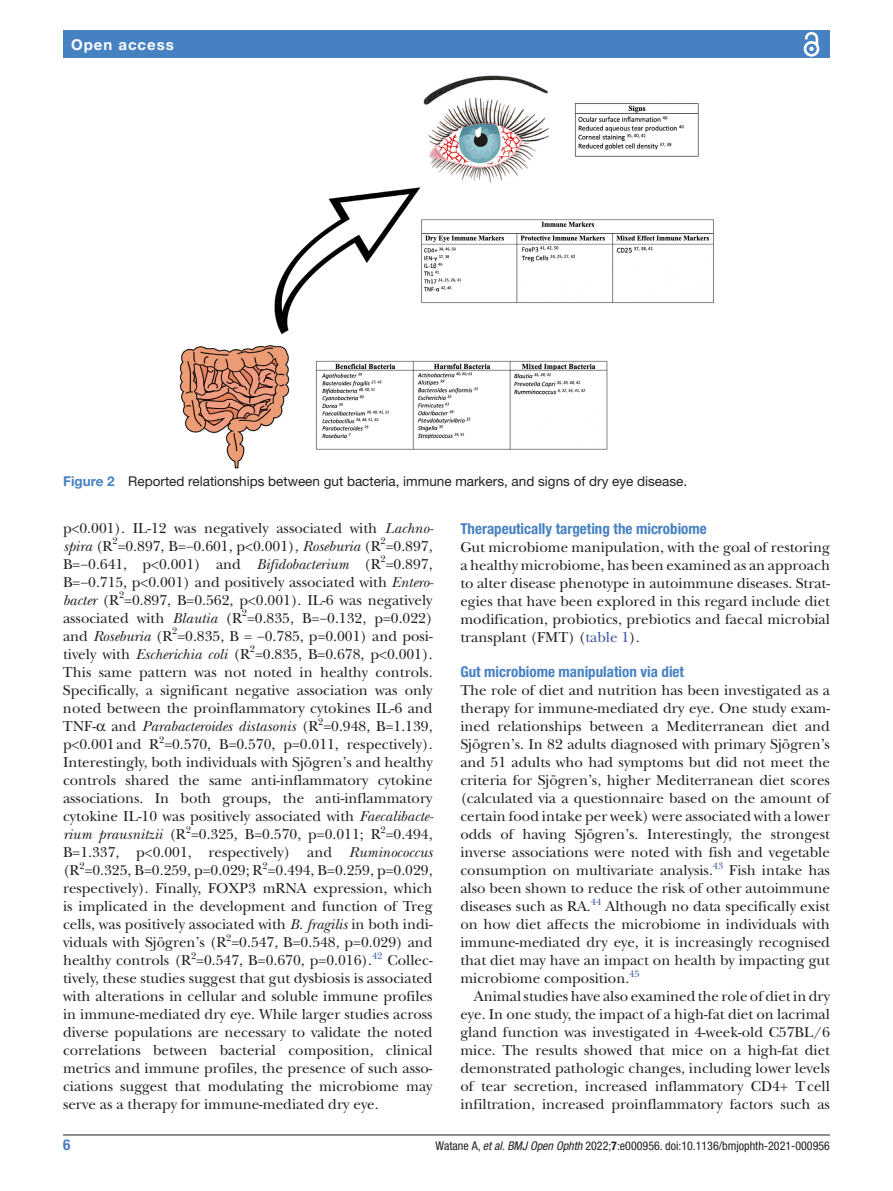
<style>
.page{position:relative;width:893px;height:1191px;background:#fff}
.page>*{position:absolute;margin:0;border:0;box-sizing:border-box;transform-origin:0 0}
.t1{font:15px/18px "New Baskerville";color:#231f20;text-align:justify}
.t2{font:700 condensed 15px "Helvetica Neue LT Std";color:#4681c2}
.t3{font:700 15px "Helvetica Neue LT Std";letter-spacing:.065em;color:#fff}
.t4{font:13.5px "Helvetica Neue LT Std";color:#231f20}
.t5{font:condensed 12px "Helvetica Neue LT Std";color:#231f20}
.t6{font:9.9px "New Baskerville";color:#231f20}
.t7{font:9.9px "New Baskerville";color:#3853a3}
.s1{font-weight:700;color:#4681c2}
.s2{font-style:italic}
.s3{color:#3853a3}
.s4{font-weight:700}
</style>
<div class="page">
<hr style="left:63px;top:1134px;width:767px;height:1px;background:#231f20">
<div style="left:63px;top:31px;width:767px;height:27px;background:#4681c2"></div>
<svg style="left:803px;top:31px;width:17px;height:26px"></svg>
<img style="left:179px;top:75px;width:535px;height:393px">
<p class="t3" style="left:71px;top:35px;width:104px">Open access</p>
<p class="t4" style="left:63px;top:473px;width:626px"><span class="s1">Figure 2</span> Reported relationships between gut bacteria, immune markers, and signs of dry eye disease.</p>
<p class="t1" style="left:63px;top:519px;width:372px">p&lt;0.001). IL-12 was negatively associated with <span class="s2">Lachno&shy;spira</span> (R =0.897, B=−0.601, p&lt;0.001), <span class="s2">Roseburia</span> (R =0.897,</p>
<p class="t6" style="left:113px;top:535px;width:7px">2</p>
<p class="t6" style="left:381px;top:535px;width:7px">2</p>
<p class="t1" style="left:63px;top:555px;width:371px">B=−0.641, p&lt;0.001) and <span class="s2">Bifidobacterium</span> (R =0.897,</p>
<p class="t6" style="left:381px;top:553px;width:7px">2</p>
<p class="t1" style="left:63px;top:573px;width:372px">B=−0.715, p&lt;0.001) and positively associated with <span class="s2">Entero&shy;bacter</span> (R =0.897, B=0.562, p&lt;0.001). IL-6 was negatively</p>
<p class="t6" style="left:119px;top:589px;width:7px">2</p>
<p class="t1" style="left:63px;top:609px;width:371px">associated with <span class="s2">Blautia</span> (R =0.835, B=−0.132, p=0.022)</p>
<p class="t6" style="left:242px;top:607px;width:7px">2</p>
<p class="t1" style="left:63px;top:627px;width:371px">and <span class="s2">Roseburia</span> (R =0.835, B = −0.785, p=0.001) and posi-</p>
<p class="t6" style="left:172px;top:625px;width:7px">2</p>
<p class="t1" style="left:63px;top:645px;width:371px">tively with <span class="s2">Escherichia coli</span> (R =0.835, B=0.678, p&lt;0.001).</p>
<p class="t6" style="left:250px;top:643px;width:7px">2</p>
<p class="t1" style="left:63px;top:663px;width:371px">This same pattern was not noted in healthy controls.<br>Specifically, a significant negative association was only noted between the proinflammatory cytokines IL-6 and TNF- and <span class="s2">Parabacteroides distasonis</span> (R =0.948, B=1.139,</p>
<p class="t6" style="left:318px;top:715px;width:7px">2</p>
<p class="t1" style="left:63px;top:735px;width:371px">p&lt;0.001and R =0.570, B=0.570, p=0.011, respectively).</p>
<p class="t6" style="left:159px;top:733px;width:7px">2</p>
<p class="t1" style="left:63px;top:753px;width:372px">Interestingly, both individuals with Sjögren’s and healthy controls shared the same anti-inflammatory cytokine associations. In both groups, the anti-inflammatory cytokine IL-10 was positively associated with <span class="s2">Faecalibacte&shy;rium prausnitzii</span> (R<sup>2</sup>=0.325, B=0.570, p=0.011; R =0.494,</p>
<p class="t6" style="left:381px;top:823px;width:7px">2</p>
<p class="t1" style="left:63px;top:843px;width:371px">B=1.337, p&lt;0.001, respectively) and <span class="s2">Ruminococcus </span>(R =0.325, B=0.259, p=0.029; R =0.494, B=0.259, p=0.029,</p>
<p class="t6" style="left:79px;top:859px;width:7px">2</p>
<p class="t6" style="left:263px;top:859px;width:7px">2</p>
<p class="t1" style="left:63px;top:879px;width:371px">respectively). Finally, FOXP3 mRNA expression, which is implicated in the development and function of Treg cells, was positively associated with <span class="s2">B. fragilis</span> in both indi&shy;viduals with Sjögren’s (R =0.547, B=0.548, p=0.029) and</p>
<p class="t6" style="left:226px;top:931px;width:7px">2</p>
<p class="t1" style="left:63px;top:951px;width:311px">healthy controls (R =0.547, B=0.670, p=0.016).</p>
<p class="t6" style="left:191px;top:949px;width:7px">2</p>
<p class="t7" style="left:372px;top:949px;width:12px">42</p>
<p class="t1" style="left:63px;top:951px;width:371px;text-indent:325px">Collec&shy;tively, these studies suggest that gut dysbiosis is associated with alterations in cellular and soluble immune profiles in immune-mediated dry eye. While larger studies across diverse populations are necessary to validate the noted correlations between bacterial composition, clinical metrics and immune profiles, the presence of such asso&shy;ciations suggest that modulating the microbiome may serve as a therapy for immune-mediated dry eye.</p>
<p class="t2" style="left:460px;top:519px;width:248px">Therapeutically targeting the microbiome</p>
<p class="t1" style="left:460px;top:538px;width:371px">Gut microbiome manipulation, with the goal of restoring a healthy microbiome, has been examined as an approach to alter disease phenotype in autoimmune diseases. Strat&shy;egies that have been explored in this regard include diet modification, probiotics, prebiotics and faecal microbial transplant (FMT) (<span class="s3">table 1</span>).</p>
<p class="t2" style="left:460px;top:663px;width:225px">Gut microbiome manipulation via diet</p>
<p class="t1" style="left:460px;top:681px;width:371px">The role of diet and nutrition has been investigated as a therapy for immune-mediated dry eye. One study exam&shy;ined relationships between a Mediterranean diet and Sjögren’s. In 82 adults diagnosed with primary Sjögren’s and 51 adults who had symptoms but did not meet the criteria for Sjögren’s, higher Mediterranean diet scores (calculated via a questionnaire based on the amount of certain food intake per week) were associated with a lower odds of having Sjögren’s. Interestingly, the strongest inverse associations were noted with fish and vegetable consumption on multivariate analysis.</p>
<p class="t7" style="left:713px;top:859px;width:12px">43</p>
<p class="t1" style="left:460px;top:861px;width:371px;text-indent:269px">Fish intake has also been shown to reduce the risk of other autoimmune diseases such as RA.</p>
<p class="t7" style="left:591px;top:895px;width:12px">44</p>
<p class="t1" style="left:460px;top:897px;width:371px;text-indent:145px">Although no data specifically exist on how diet affects the microbiome in individuals with immune-mediated dry eye, it is increasingly recognised that diet may have an impact on health by impacting gut microbiome composition.</p>
<p class="t7" style="left:629px;top:967px;width:12px">45</p>
<p class="t1" style="left:460px;top:987px;width:371px;text-indent:14px">Animal studies have also examined the role of diet in dry eye. In one study, the impact of a high-fat diet on lacrimal gland function was investigated in 4-week-old C57BL/6 mice. The results showed that mice on a high-fat diet demonstrated pathologic changes, including lower levels of tear secretion, increased inflammatory CD4+ Tcell infiltration, increased proinflammatory factors such as</p>
<p class="t2" style="left:63px;top:1135px;width:9px">6</p>
<p class="t5" style="left:436px;top:1138px;width:396px">Watane A, <span class="s2">et al</span>. <span class="s2">BMJ Open Ophth</span> 2022;<span class="s4">7</span>:e000956. doi:10.1136/bmjophth-2021-000956</p>
</div>
